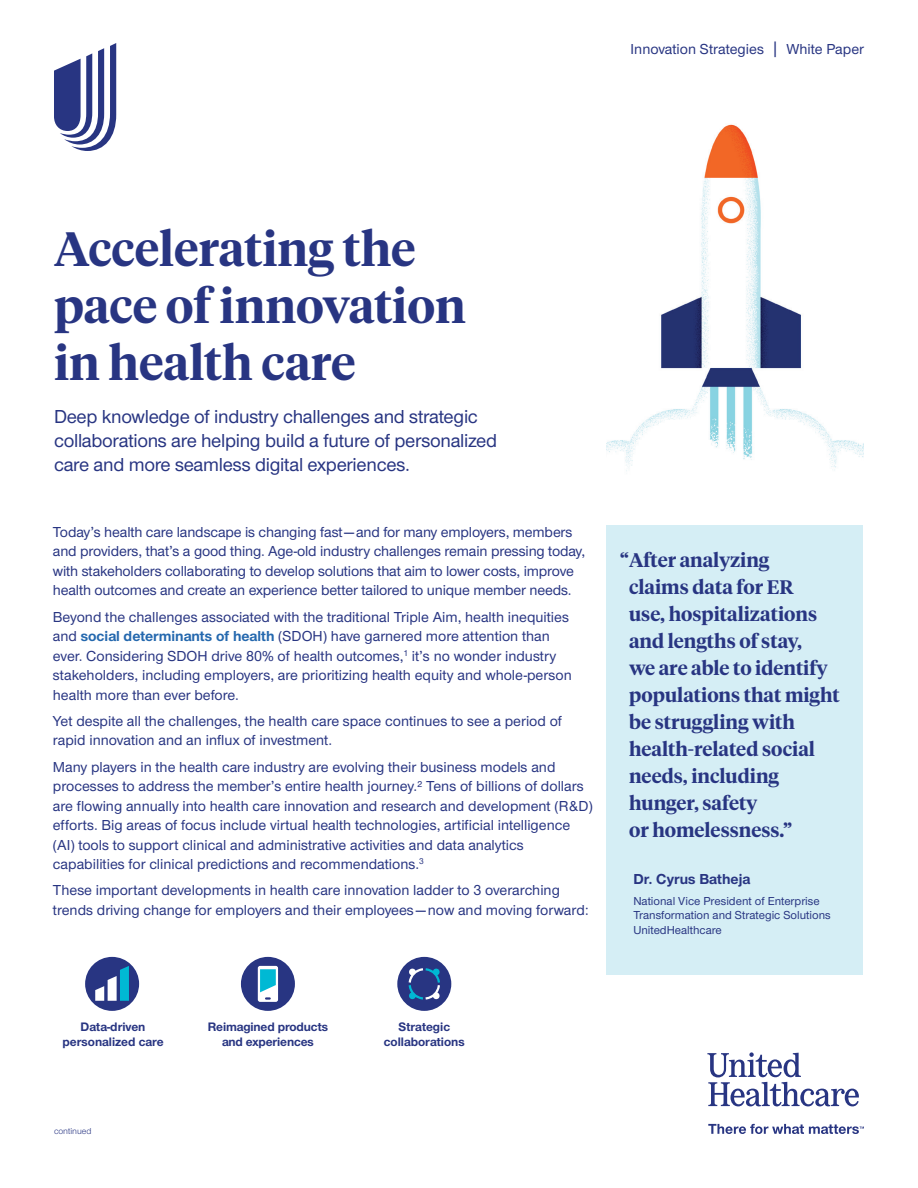
<style>
.page{position:relative;width:918px;height:1188px;background:#fff}
.page>*{position:absolute;margin:0;border:0;box-sizing:border-box;transform-origin:0 0}
.t1{font:600 47.7px/57.3px "UHC Serif Headline";color:#283582}
.t2{font:600 19.5px/27px "UHC Serif Headline";color:#283582}
.t3{font:500 19.5px/24px "UHC Sans";letter-spacing:-.015em;color:#283582}
.t4{font:500 15px/19.5px "UHC Sans";color:#283582}
.t5{font:700 15px "UHC Sans";color:#283582}
.t6{font:700 12.75px/15px "UHC Sans";color:#283582;text-align:center}
.t7{font:500 12px/14.4px "UHC Sans";color:#283582}
.t8{font:9px "UHC Sans";color:#283582}
.s1{font-size:18.75px}
.s2{font-weight:700;color:#2468ae}
</style>
<div class="page">
<svg style="left:54px;top:43px;width:62px;height:108px"></svg>
<div style="left:85px;top:957px;width:54px;height:54px;background:#283582;border-radius:50%"></div>
<svg style="left:95px;top:966px;width:34px;height:35px"></svg>
<div style="left:397px;top:957px;width:54px;height:54px;background:#283582;border-radius:50%"></div>
<svg style="left:409px;top:968px;width:31px;height:32px"></svg>
<div style="left:241px;top:957px;width:54px;height:54px;background:#283582;border-radius:50%"></div>
<svg style="left:258px;top:966px;width:20px;height:36px"></svg>
<svg style="left:707px;top:1052px;width:152px;height:54px"></svg>
<svg style="left:708px;top:1124px;width:156px;height:10px"></svg>
<img style="left:606px;top:124px;width:258px;height:347px">
<div style="left:606px;top:525px;width:257px;height:449px;background:#d5eef5"></div>
<p class="t4" style="left:631px;top:39px;width:235px">Innovation Strategies <span class="s1">|</span> White Paper</p>
<h1 class="t1" style="left:54px;top:218px;width:413px">Accelerating the pace of innovation in health care</h1>
<h2 class="t3" style="left:54px;top:404px;width:445px">Deep knowledge of industry challenges and strategic collaborations are helping build a future of personalized care and more seamless digital experiences.</h2>
<p class="t4" style="left:53px;top:521px;width:534px">Today’s health care landscape is changing fast—and for many employers, members and providers, that’s a good thing. Age-old industry challenges remain pressing today, with stakeholders collaborating to develop solutions that aim to lower costs, improve health outcomes and create an experience better tailored to unique member needs.</p>
<p class="t4" style="left:53px;top:606px;width:520px">Beyond the challenges associated with the traditional Triple Aim, health inequities and <span class="s2">social determinants of health</span> (SDOH) have garnered more attention than ever. Considering SDOH drive 80% of health outcomes,<sup>1</sup> it’s no wonder industry stakeholders, including employers, are prioritizing health equity and whole-person health more than ever before.</p>
<p class="t4" style="left:53px;top:710px;width:511px">Yet despite all the challenges, the health care space continues to see a period of rapid innovation and an influx of investment.</p>
<p class="t4" style="left:53px;top:756px;width:541px">Many players in the health care industry are evolving their business models and processes to address the member’s entire health journey.² Tens of billions of dollars are flowing annually into health care innovation and research and development (R&amp;D) efforts. Big areas of focus include virtual health technologies, artificial intelligence (AI) tools to support clinical and administrative activities and data analytics capabilities for clinical predictions and recommendations.<sup>3</sup></p>
<p class="t4" style="left:53px;top:880px;width:537px">These important developments in health care innovation ladder to 3 overarching trends driving change for employers and their employees—now and moving forward:</p>
<h2 class="t2" style="left:629px;top:546px;width:212px;text-indent:-9px">“After analyzing<br>claims data for ER<br>use, hospitalizations and lengths of stay,<br>we are able to identify populations that might be struggling with health-related social needs, including hunger, safety<br>or homelessness.”</h2>
<p class="t5" style="left:633px;top:869px;width:118px">Dr. Cyrus Batheja</p>
<p class="t7" style="left:633px;top:893px;width:199px">National Vice President of Enterprise<br>Transformation and Strategic Solutions<br>UnitedHealthcare</p>
<p class="t6" style="left:62px;top:1019px;width:103px">Data-driven personalized care</p>
<p class="t6" style="left:208px;top:1019px;width:122px">Reimagined products and experiences</p>
<p class="t6" style="left:384px;top:1019px;width:82px">Strategic collaborations</p>
<p class="t8" style="left:54px;top:1125px;width:39px">continued</p>
</div>
